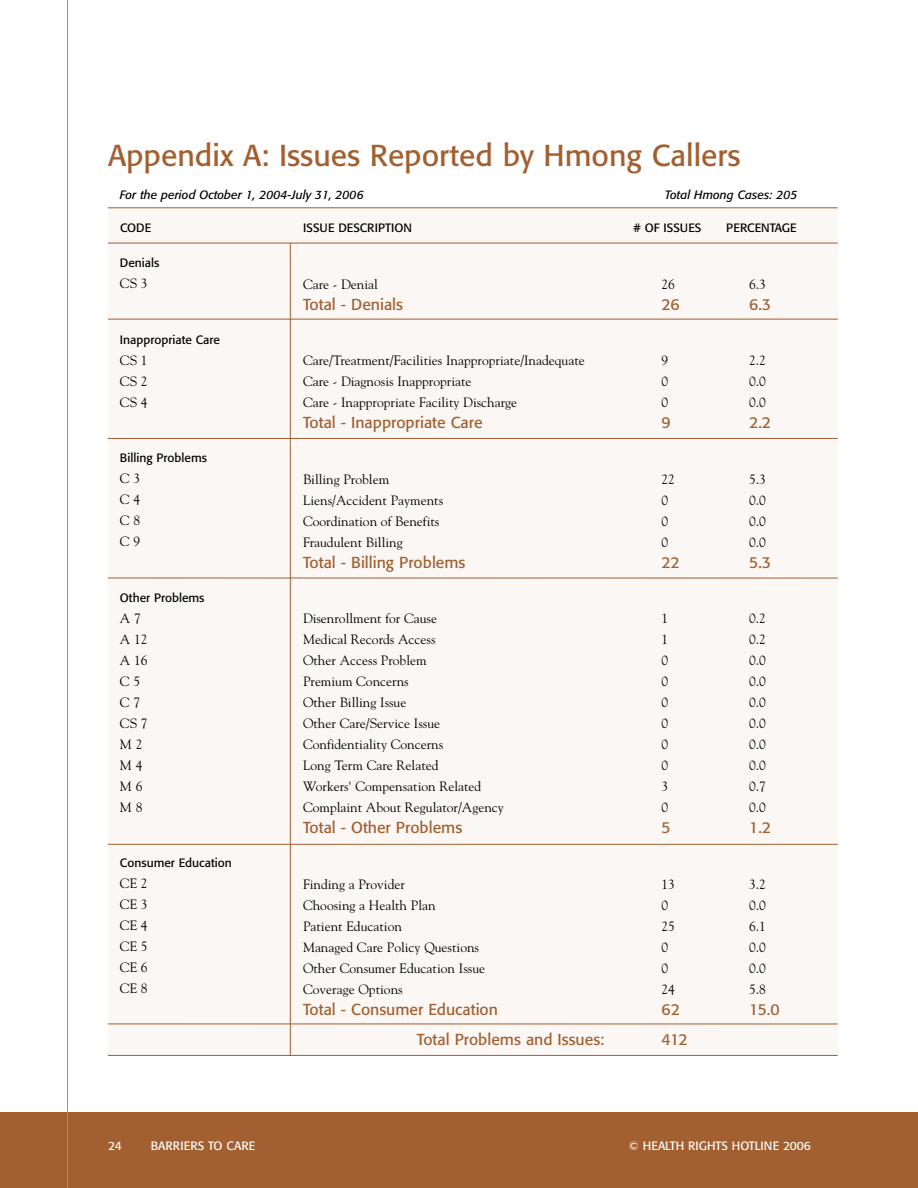
<style>
.page{position:relative;width:918px;height:1188px;background:#fff}
.page>*{position:absolute;margin:0;border:0;box-sizing:border-box;transform-origin:0 0}
.t1{font:30px "Formata";color:#a25f2f}
.t2{font:15.75px/30px "Formata";color:#a25f2f}
.t3{font:13.5px/21px "Goudy";color:#000;text-align:justify}
.t4{font:12px "Formata";color:#000}
.t5{font:italic 12px "Formata";color:#000}
.t6{font:12px "Formata";color:#fff}
.t7{font:12px "Formata";letter-spacing:.02em;color:#fff}
</style>
<div class="page">
<div style="left:0;top:1112px;width:918px;height:76px;background:#a25f2f"></div>
<hr style="left:67px;top:0;width:1px;height:1188px;background:#b98763">
<div style="left:108px;top:207px;width:730px;height:849px;background:#faf7f5"></div>
<hr style="left:108px;top:207px;width:730px;height:1px;background:#a25f2f">
<hr style="left:108px;top:243px;width:730px;height:1px;background:#a25f2f">
<hr style="left:290px;top:243px;width:1px;height:812px;background:#a25f2f">
<hr style="left:108px;top:319px;width:730px;height:1px;background:#a25f2f">
<hr style="left:108px;top:438px;width:730px;height:1px;background:#a25f2f">
<hr style="left:108px;top:578px;width:730px;height:1px;background:#a25f2f">
<hr style="left:108px;top:844px;width:730px;height:1px;background:#a25f2f">
<hr style="left:108px;top:1024px;width:730px;height:1px;background:#a25f2f">
<hr style="left:108px;top:1055px;width:730px;height:1px;background:#a25f2f">
<h1 class="t1" style="left:108px;top:143px;width:634px">Appendix A: Issues Reported by Hmong Callers</h1>
<p class="t5" style="left:120px;top:190px;width:245px">For the period October 1, 2004-July 31, 2006</p>
<p class="t4" style="left:120px;top:223px;width:33px">CODE</p>
<p class="t5" style="left:665px;top:190px;width:134px">Total Hmong Cases: 205</p>
<p class="t4" style="left:303px;top:223px;width:110px">ISSUE DESCRIPTION</p>
<p class="t4" style="left:633px;top:223px;width:70px"># OF ISSUES</p>
<p class="t4" style="left:726px;top:223px;width:72px">PERCENTAGE</p>
<p class="t4" style="left:120px;top:258px;width:41px">Denials</p>
<p class="t3" style="left:120px;top:273px;width:29px">CS 3</p>
<p class="t4" style="left:120px;top:334px;width:102px">Inappropriate Care</p>
<p class="t3" style="left:120px;top:350px;width:29px">CS 1<br>CS 2<br>CS 4</p>
<p class="t4" style="left:120px;top:453px;width:89px">Billing Problems</p>
<p class="t3" style="left:120px;top:468px;width:22px">C 3<br>C 4<br>C 8<br>C 9</p>
<p class="t4" style="left:120px;top:592px;width:86px">Other Problems</p>
<p class="t3" style="left:120px;top:608px;width:29px;text-align:left">A 7<br>A 12<br>A 16<br>C 5<br>C 7<br>CS 7<br>M 2<br>M 4<br>M 6<br>M 8</p>
<p class="t4" style="left:120px;top:858px;width:113px">Consumer Education</p>
<p class="t3" style="left:120px;top:873px;width:29px">CE 2<br>CE 3<br>CE 4<br>CE 5<br>CE 6<br>CE 8</p>
<p class="t3" style="left:303px;top:274px;width:76px">Care - Denial</p>
<p class="t2" style="left:303px;top:291px;width:102px">Total - Denials</p>
<p class="t3" style="left:303px;top:350px;width:283px;text-align:left">Care/Treatment/Facilities Inappropriate/Inadequate<br>Care - Diagnosis Inappropriate<br>Care - Inappropriate Facility Discharge</p>
<p class="t2" style="left:303px;top:409px;width:181px">Total - Inappropriate Care</p>
<p class="t3" style="left:303px;top:469px;width:142px;text-align:left">Billing Problem<br>Liens/Accident Payments<br>Coordination of Benefits<br>Fraudulent Billing</p>
<p class="t2" style="left:303px;top:549px;width:164px">Total - Billing Problems</p>
<p class="t3" style="left:303px;top:608px;width:202px;text-align:left">Disenrollment for Cause<br>Medical Records Access<br>Other Access Problem<br>Premium Concerns<br>Other Billing Issue<br>Other Care/Service Issue<br>Confidentiality Concerns<br>Long Term Care Related<br>Workers' Compensation Related<br>Complaint About Regulator/Agency</p>
<p class="t2" style="left:303px;top:814px;width:161px">Total - Other Problems</p>
<p class="t3" style="left:303px;top:874px;width:184px;text-align:left">Finding a Provider<br>Choosing a Health Plan<br>Patient Education<br>Managed Care Policy Questions<br>Other Consumer Education Issue<br>Coverage Options</p>
<p class="t2" style="left:417px;top:996px;width:189px;text-indent:-114px">Total - Consumer Education<br>Total Problems and Issues:</p>
<p class="t3" style="left:662px;top:274px;width:15px">26</p>
<p class="t2" style="left:662px;top:291px;width:20px">26</p>
<p class="t3" style="left:662px;top:350px;width:8px">9<br>0<br>0</p>
<p class="t2" style="left:662px;top:409px;width:11px">9</p>
<p class="t3" style="left:662px;top:469px;width:15px;text-align:left">22<br>0<br>0<br>0</p>
<p class="t2" style="left:662px;top:549px;width:20px">22</p>
<p class="t3" style="left:662px;top:608px;width:8px">1<br>1<br>0<br>0<br>0<br>0<br>0<br>0<br>3<br>0</p>
<p class="t2" style="left:662px;top:814px;width:11px">5</p>
<p class="t3" style="left:662px;top:874px;width:15px;text-align:left">13<br>0<br>25<br>0<br>0<br>24</p>
<p class="t2" style="left:662px;top:996px;width:28px">62<br>412</p>
<p class="t3" style="left:749px;top:274px;width:18px">6.3</p>
<p class="t2" style="left:749px;top:291px;width:23px">6.3</p>
<p class="t3" style="left:749px;top:350px;width:18px">2.2<br>0.0<br>0.0</p>
<p class="t2" style="left:749px;top:409px;width:23px">2.2</p>
<p class="t3" style="left:749px;top:469px;width:18px">5.3<br>0.0<br>0.0<br>0.0</p>
<p class="t2" style="left:749px;top:549px;width:23px">5.3</p>
<p class="t3" style="left:749px;top:608px;width:18px">0.2<br>0.2<br>0.0<br>0.0<br>0.0<br>0.0<br>0.0<br>0.0<br>0.7<br>0.0</p>
<p class="t2" style="left:749px;top:814px;width:23px">1.2</p>
<p class="t3" style="left:749px;top:874px;width:18px">3.2<br>0.0<br>6.1<br>0.0<br>0.0<br>5.8</p>
<p class="t2" style="left:749px;top:996px;width:32px">15.0</p>
<p class="t6" style="left:108px;top:1141px;width:15px">24</p>
<p class="t7" style="left:151px;top:1141px;width:106px">BARRIERS TO CARE</p>
<p class="t6" style="left:629px;top:1141px;width:183px">© HEALTH RIGHTS HOTLINE 2006</p>
</div>
